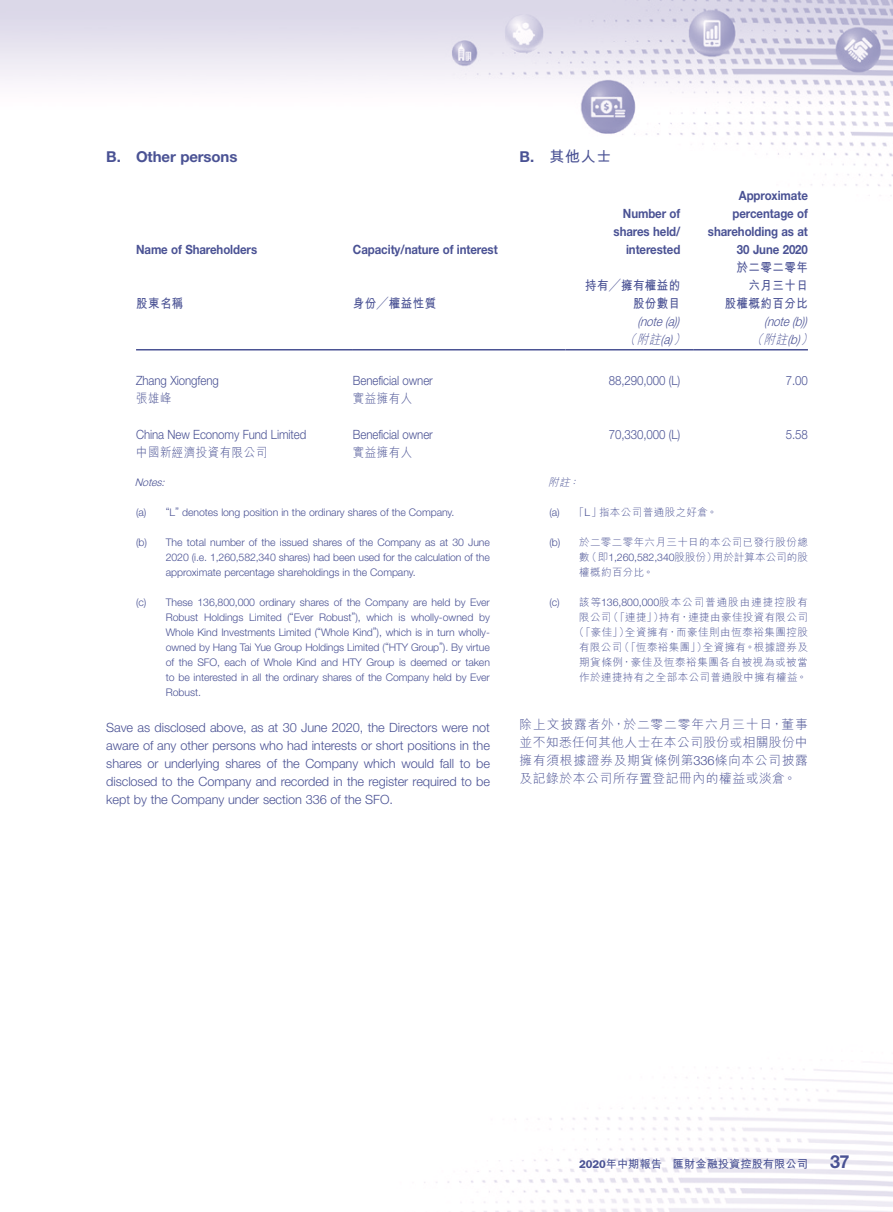
<style>
.page{position:relative;width:893px;height:1212px;background:#fff}
.page>*{position:absolute;margin:0;border:0;box-sizing:border-box;transform-origin:0 0}
.Heading_2{font:700 15px "Helvetica Neue LT Std";letter-spacing:-.005em;color:#4a5294}
.C_Heading_2{font:700 15px "M Hei HK";color:#4a5294}
.Body_Text{font:300 12.75px/18px "Helvetica Neue LT Std";letter-spacing:-.005em;color:#4a5294;text-align:justify}
.Body_Text-2{font:700 12.75px "Helvetica Neue LT Std";letter-spacing:-.005em;color:#4a5294;scale:.9 1}
.Body_Text-3{font:300 12.75px "Helvetica Neue LT Std";letter-spacing:-.005em;color:#4a5294;scale:.9 1}
.Body_Text-4{font:300 12.75px/18px "M Hei HK";letter-spacing:.045em;color:#4a5294;text-align:justify}
.Body_Text-5{font:700 12.75px "M Hei HK";letter-spacing:.045em;color:#4a5294;scale:.9 1}
.Body_Text-6{font:300 12.75px "M Hei HK";letter-spacing:.045em;color:#4a5294;scale:.9 1}
.Body_Text-7{font:italic 300 12.75px "Helvetica Neue LT Std";color:#4a5294;scale:.9 1}
.Body_Text-8{font:italic 300 12.75px "M Hei HK";color:#4a5294;scale:.9 1}
.t1{font:700 11.25px "M Hei HK";color:#4a5294}
.Notes{font:300 10.5px/15px "Helvetica Neue LT Std";letter-spacing:-.005em;color:#4a5294;text-align:justify}
.C_Notes{font:300 10.5px/15px "M Hei HK";letter-spacing:.045em;color:#4a5294;text-align:justify}
.Notes-2{font:italic 300 10.5px "Helvetica Neue LT Std";color:#4a5294}
.C_Notes-2{font:italic 300 10.5px "M Hei HK";color:#4a5294}
.s1{font-family:"Helvetica Neue LT Std"}
.s2{font-family:"ITC Franklin Gothic Std";font-weight:600}
.s3{font-family:"Helvetica Neue LT Std";font-size:18px}
</style>
<div class="page">
<img style="left:0;top:0;width:893px;height:1212px">
<hr style="left:136px;top:349px;width:217px;height:1px;background:#4a5294">
<hr style="left:353px;top:349px;width:213px;height:1px;background:#4a5294">
<hr style="left:566px;top:349px;width:127px;height:1px;background:#4a5294">
<hr style="left:693px;top:349px;width:115px;height:1px;background:#4a5294">
<p class="Heading_2" style="left:106px;top:148px;width:133px">B. Other persons</p>
<p class="Body_Text-2" style="left:136px;top:242px;width:136px">Name of Shareholders</p>
<p class="Body_Text-2" style="left:353px;top:242px;width:162px">Capacity/nature of interest</p>
<p class="Body_Text-5" style="left:136px;top:294px;width:54px">股東名稱</p>
<p class="Body_Text-5" style="left:353px;top:294px;width:94px">身份╱權益性質</p>
<p class="C_Heading_2" style="left:520px;top:146px;width:93px"><span class="s1">B.</span> 其他人士</p>
<p class="Body_Text-2" style="left:623px;top:206px;width:65px">Number of</p>
<p class="Body_Text-2" style="left:614px;top:224px;width:76px">shares held/</p>
<p class="Body_Text-2" style="left:626px;top:242px;width:62px">interested</p>
<p class="Body_Text-5" style="left:585px;top:276px;width:107px">持有╱擁有權益的</p>
<p class="Body_Text-5" style="left:633px;top:294px;width:54px">股份數目</p>
<p class="Body_Text-2" style="left:739px;top:188px;width:78px">Approximate</p>
<p class="Body_Text-2" style="left:732px;top:206px;width:85px">percentage of</p>
<p class="Body_Text-2" style="left:708px;top:224px;width:113px">shareholding as at</p>
<p class="Body_Text-2" style="left:737px;top:242px;width:80px">30 June 2020</p>
<p class="Body_Text-5" style="left:737px;top:258px;width:81px">於二零二零年</p>
<p class="Body_Text-5" style="left:749px;top:276px;width:67px">六月三十日</p>
<p class="Body_Text-5" style="left:725px;top:294px;width:94px">股權概約百分比</p>
<p class="Body_Text-7" style="left:637px;top:314px;width:48px">(note(a))</p>
<p class="Body_Text-7" style="left:764px;top:314px;width:49px">(note(b))</p>
<p class="Body_Text-8" style="left:624px;top:333px;width:73px">（附註<span class="s1">(a)</span> ）</p>
<p class="Body_Text-8" style="left:751px;top:333px;width:73px">（附註<span class="s1">(b)</span> ）</p>
<p class="Body_Text-3" style="left:136px;top:373px;width:93px">Zhang Xiongfeng</p>
<p class="Body_Text-3" style="left:353px;top:373px;width:90px">Beneficial owner</p>
<p class="Body_Text-3" style="left:609px;top:373px;width:81px">88,290,000 (L)</p>
<p class="Body_Text-3" style="left:786px;top:373px;width:26px">7.00</p>
<p class="Body_Text-6" style="left:136px;top:392px;width:41px">張雄峰</p>
<p class="Body_Text-6" style="left:353px;top:392px;width:67px">實益擁有人</p>
<p class="Body_Text-3" style="left:136px;top:427px;width:191px">China New Economy Fund Limited</p>
<p class="Body_Text-3" style="left:353px;top:427px;width:90px">Beneficial owner</p>
<p class="Body_Text-3" style="left:609px;top:427px;width:81px">70,330,000 (L)</p>
<p class="Body_Text-3" style="left:786px;top:427px;width:26px">5.58</p>
<p class="Body_Text-6" style="left:136px;top:446px;width:147px">中國新經濟投資有限公司</p>
<p class="Body_Text-6" style="left:353px;top:446px;width:67px">實益擁有人</p>
<p class="Notes-2" style="left:135px;top:476px;width:34px">Notes:</p>
<p class="Notes" style="left:136px;top:504px;width:320px">(a) “L” denotes long position in the ordinary shares of the Company.</p>
<p class="Notes" style="left:166px;top:534px;width:326px;text-indent:-30px">(b) The total number of the issued shares of the Company as at 30 June 2020 (i.e. 1,260,582,340 shares) had been used for the calculation of the approximate percentage shareholdings in the Company.</p>
<p class="Notes" style="left:166px;top:594px;width:326px;text-indent:-30px">(c) These 136,800,000 ordinary shares of the Company are held by Ever Robust Holdings Limited (“Ever Robust”), which is wholly-owned by Whole Kind Investments Limited (“Whole Kind”), which is in turn wholly&shy;owned by Hang Tai Yue Group Holdings Limited (“HTY Group”). By virtue of the SFO, each of Whole Kind and HTY Group is deemed or taken to be interested in all the ordinary shares of the Company held by Ever Robust.</p>
<p class="Body_Text" style="left:106px;top:718px;width:385px">Save as disclosed above, as at 30 June 2020, the Directors were not aware of any other persons who had interests or short positions in the shares or underlying shares of the Company which would fall to be disclosed to the Company and recorded in the register required to be kept by the Company under section 336 of the SFO.</p>
<p class="C_Notes-2" style="left:548px;top:477px;width:35px">附註：</p>
<p class="C_Notes" style="left:549px;top:504px;width:169px"><span class="s1">(a)</span> 「<span class="s1">L</span>」指本公司普通股之好倉。</p>
<p class="C_Notes" style="left:579px;top:534px;width:230px;text-indent:-30px"><span class="s1">(b)</span> 於二零二零年六月三十日的本公司已發行股份總數（即<span class="s1">1,260,582,340</span>股股份）用於計算本公司的股權概約百分比。</p>
<p class="C_Notes" style="left:549px;top:594px;width:260px;text-align:right"><span class="s1">(c)</span> 該等<span class="s1">136,800,000</span>股本公司普通股由連捷控股有限公司（「連捷」）持有，連捷由豪佳投資有限公司<br>（「豪佳」）全資擁有，而豪佳則由恆泰裕集團控股<br>有限公司（「恆泰裕集團」）全資擁有。根據證券及<br>期貨條例，豪佳及恆泰裕集團各自被視為或被當<br>作於連捷持有之全部本公司普通股中擁有權益。</p>
<p class="Body_Text-4" style="left:520px;top:715px;width:290px">除上文披露者外，於二零二零年六月三十日，董事並不知悉任何其他人士在本公司股份或相關股份中擁有須根據證券及期貨條例第<span class="s1">336</span>條向本公司披露及記錄於本公司所存置登記冊內的權益或淡倉。</p>
<p class="t1" style="left:579px;top:1156px;width:272px"><span class="s2">2020</span>年中期報告 匯財金融投資控股有限公司 <span class="s3">37</span></p>
</div>
